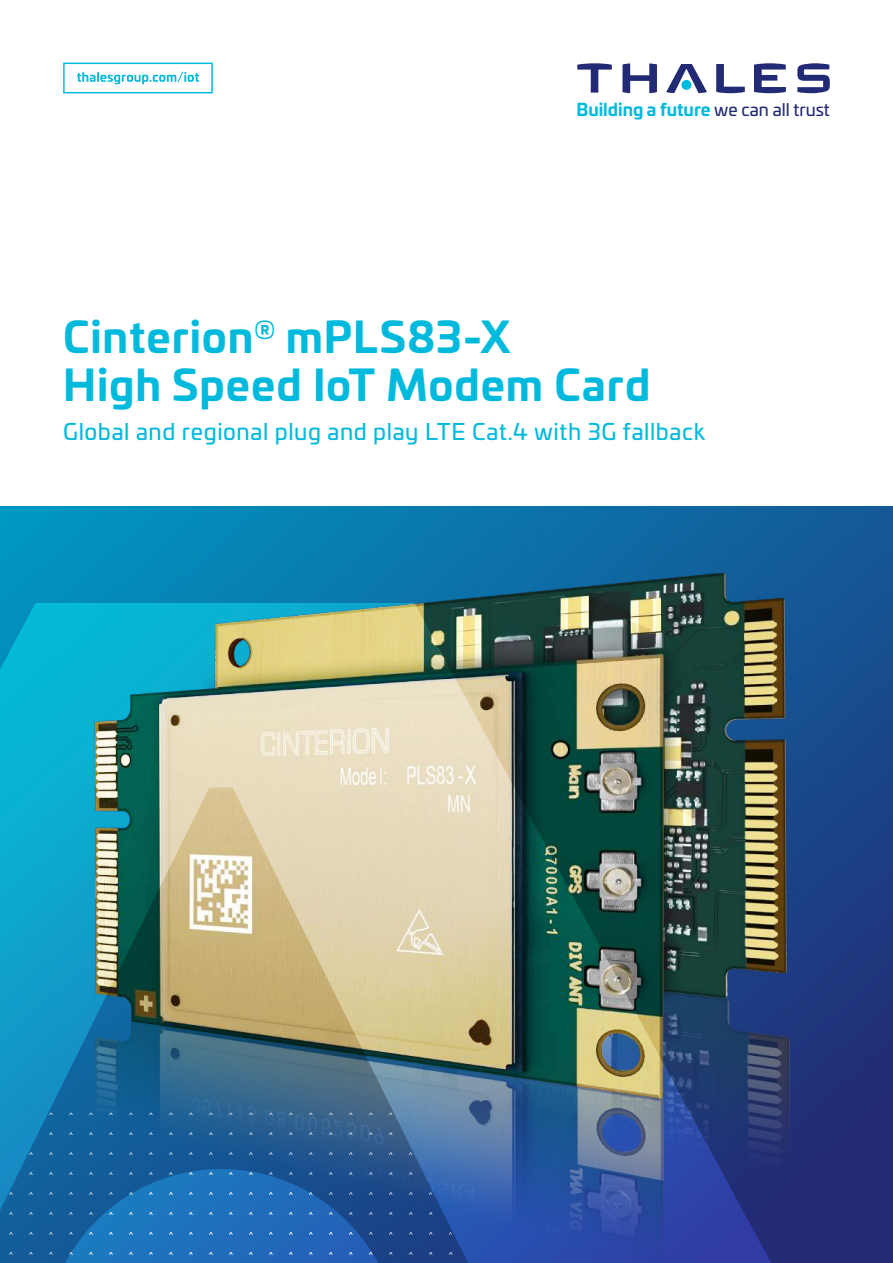
<style>
.page{position:relative;width:893px;height:1263px;background:#fff}
.page>*{position:absolute;margin:0;border:0;box-sizing:border-box;transform-origin:0 0}
.t1{font:700 42px/48px "Univia Pro";letter-spacing:.025em;color:#00bade}
.t2{font:22.5px "Univia Pro";letter-spacing:.025em;color:#00bade}
.t3{font:700 17.1px "Univia Pro";color:#00bade}
.s1{font-weight:400;color:#232a75}
</style>
<div class="page">
<img style="left:31px;top:506px;width:836px;height:97px">
<img style="left:0;top:603px;width:893px;height:660px">
<svg style="left:797px;top:63px;width:33px;height:30px"></svg>
<svg style="left:754px;top:63px;width:32px;height:30px"></svg>
<svg style="left:716px;top:64px;width:29px;height:29px"></svg>
<svg style="left:666px;top:64px;width:41px;height:29px"></svg>
<div style="left:681px;top:80px;width:10px;height:10px;background:#00bade;border-radius:50%"></div>
<svg style="left:622px;top:64px;width:35px;height:29px"></svg>
<svg style="left:577px;top:63px;width:35px;height:30px"></svg>
<svg style="left:63px;top:63px;width:150px;height:30px"></svg>
<p class="t3" style="left:576px;top:102px;width:255px">Building a future <span class="s1">we can all trust</span></p>
<h1 class="t1" style="left:63px;top:316px;width:589px">Cinterion<sup>å</sup> mPLS83-X<br>High Speed IoT Modem Card</h1>
<p class="t2" style="left:63px;top:423px;width:643px">Global and regional plug and play LTE Cat.4 with 3G fallback</p>
</div>
